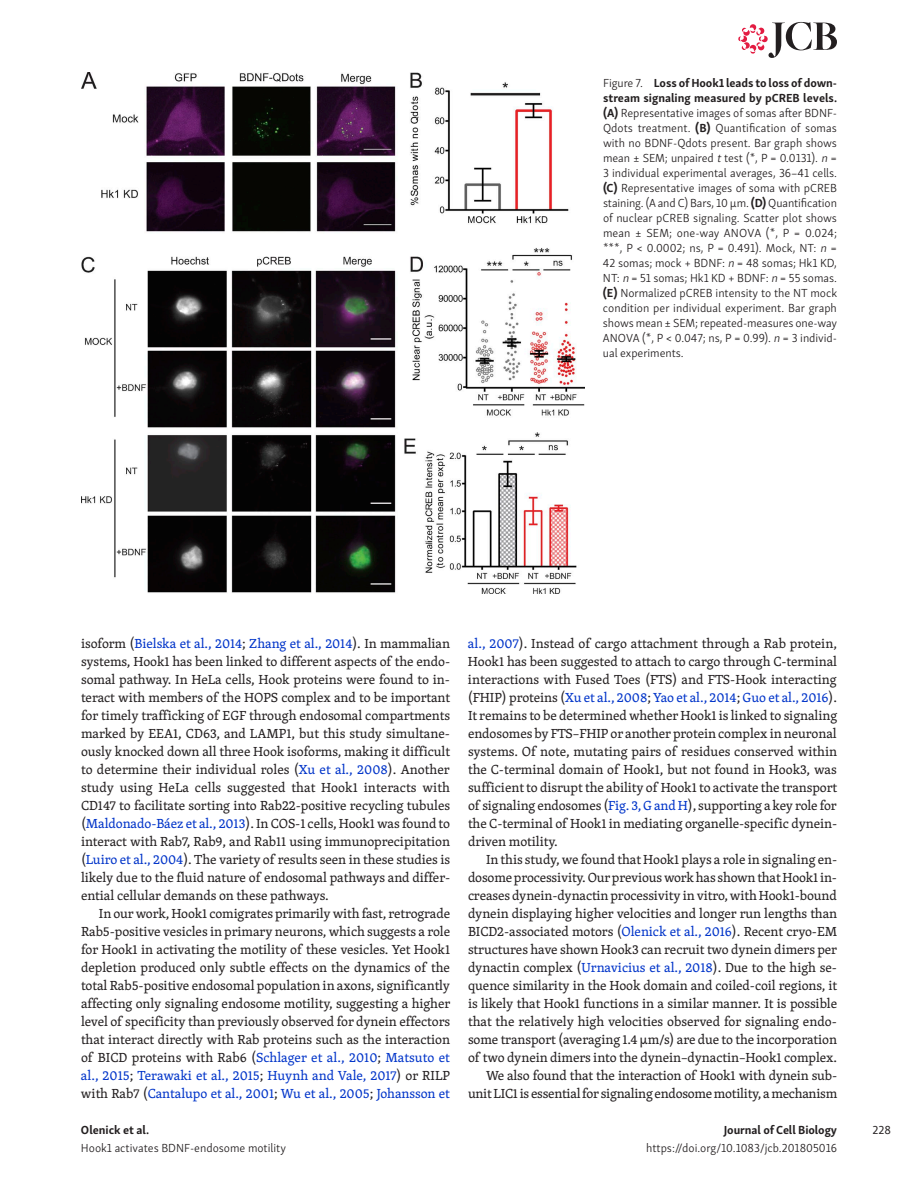
<style>
.page{position:relative;width:918px;height:1188px;background:#fff}
.page>*{position:absolute;margin:0;border:0;box-sizing:border-box;transform-origin:0 0}
.t1{font:13.5px/18px "Skolar PE";letter-spacing:-.005em;color:#231f20;text-align:justify}
.t2{font:300 12px/15px "Skolar Sans PE";color:#231f20;text-align:justify}
.t3{font:700 12px "Skolar Sans PE";letter-spacing:-.005em;color:#231f20}
.t4{font:12px "Skolar Sans PE";color:#231f20}
.s1{font-weight:700}
.s2{font-style:italic}
.s3{color:#0034c9}
</style>
<div class="page">
<svg style="left:738px;top:22px;width:99px;height:36px"></svg>
<img style="left:81px;top:72px;width:504px;height:522px">
<p class="t2" style="left:603px;top:75px;width:236px">Figure 7. <span class="s1">Loss of Hook1 leads to loss of down&shy;stream signaling measured by pCREB levels. (A)</span> Representative images of somas after BDNF-Qdots treatment. <span class="s1">(B)</span> Quantification of somas with no BDNF-Qdots present. Bar graph shows mean ± SEM; unpaired <span class="s2">t</span>test (*, P = 0.0131). <span class="s2">n</span> = 3 individual experimental averages, 36–41 cells. <span class="s1">(C)</span> Representative images of soma with pCREB staining. (A and C) Bars, 10 µm. <span class="s1">(D)</span> Quantification of nuclear pCREB signaling. Scatter plot shows mean ± SEM; one-way ANOVA (*, P = 0.024; ***, P &lt; 0.0002; ns, P = 0.491). Mock, NT: <span class="s2">n</span> = 42 somas; mock + BDNF: <span class="s2">n</span> = 48 somas; Hk1 KD, NT: <span class="s2">n</span> = 51 somas; Hk1 KD + BDNF: <span class="s2">n</span> = 55 somas. <span class="s1">(E)</span> Normalized pCREB intensity to the NT mock condition per individual experiment. Bar graph shows mean ± SEM; repeated-measures one-way ANOVA (*, P &lt; 0.047; ns, P = 0.99). <span class="s2">n</span> = 3 individ&shy;ual experiments.</p>
<p class="t1" style="left:81px;top:634px;width:371px">isoform (<span class="s3">Bielska et al., 2014</span>; <span class="s3">Zhang et al., 2014</span>). In mammalian systems, Hook1 has been linked to different aspects of the endo&shy;somal pathway. In HeLa cells, Hook proteins were found to in&shy;teract with members of the HOPS complex and to be important for timely trafficking of EGF through endosomal compartments marked by EEA1, CD63, and LAMP1, but this study simultane&shy;ously knocked down all three Hook isoforms, making it difficult to determine their individual roles (<span class="s3">Xu et al., 2008</span>). Another study using HeLa cells suggested that Hook1 interacts with CD147 to facilitate sorting into Rab22-positive recycling tubules (<span class="s3">Maldonado-Báez et al., 2013</span>). In COS-1 cells, Hook1 was found to interact with Rab7, Rab9, and Rab11 using immunoprecipitation (<span class="s3">Luiro et al., 2004</span>). The variety of results seen in these studies is likely due to the fluid nature of endosomal pathways and differ&shy;ential cellular demands on these pathways.</p>
<p class="t1" style="left:81px;top:904px;width:371px;text-indent:18px">In our work, Hook1 comigrates primarily with fast, retrograde Rab5-positive vesicles in primary neurons, which suggests a role for Hook1 in activating the motility of these vesicles. Yet Hook1 depletion produced only subtle effects on the dynamics of the total Rab5-positive endosomal population in axons, significantly affecting only signaling endosome motility, suggesting a higher level of specificity than previously observed for dynein effectors that interact directly with Rab proteins such as the interaction of BICD proteins with Rab6 (<span class="s3">Schlager et al., 2010</span>; <span class="s3">Matsuto et al., 2015</span>; <span class="s3">Terawaki et al., 2015</span>; <span class="s3">Huynh and Vale, 2017</span>) or RILP with Rab7 (<span class="s3">Cantalupo et al., 2001</span>; <span class="s3">Wu et al., 2005</span>; <span class="s3">Johansson et</span></p>
<p class="t3" style="left:81px;top:1120px;width:70px">Olenick et al.</p>
<p class="t2" style="left:81px;top:1140px;width:207px">Hook1 activates BDNF-endosome motility</p>
<p class="t1" style="left:468px;top:634px;width:371px"><span class="s3">al., 2007</span>). Instead of cargo attachment through a Rab protein, Hook1 has been suggested to attach to cargo through C-terminal interactions with Fused Toes (FTS) and FTS-Hook interacting (FHIP) proteins (<span class="s3">Xu et al., 2008</span>; <span class="s3">Yao et al., 2014</span>; <span class="s3">Guo et al., 2016</span>).<br>It remains to be determined whether Hook1 is linked to signaling endosomes by FTS–FHIP or another protein complex in neuronal systems. Of note, mutating pairs of residues conserved within the C-terminal domain of Hook1, but not found in Hook3, was sufficient to disrupt the ability of Hook1 to activate the transport of signaling endosomes (<span class="s3">Fig. 3, G and H</span>), supporting a key role for the C-terminal of Hook1 in mediating organelle-specific dynein&shy;driven motility.</p>
<p class="t1" style="left:468px;top:850px;width:371px;text-align:right">In this study, we found that Hook1 plays a role in signaling en&shy;dosome processivity. Our previous work has shown that Hook1 in&shy;creases dynein-dynactin processivity in vitro, with Hook1-bound dynein displaying higher velocities and longer run lengths than BICD2-associated motors (<span class="s3">Olenick et al., 2016</span>). Recent cryo-EM structures have shown Hook3 can recruit two dynein dimers per dynactin complex (<span class="s3">Urnavicius et al., 2018</span>). Due to the high se&shy;quence similarity in the Hook domain and coiled-coil regions, it is likely that Hook1 functions in a similar manner. It is possible that the relatively high velocities observed for signaling endo&shy;some transport (averaging 1.4 µm/s) are due to the incorporation of two dynein dimers into the dynein–dynactin–Hook1 complex.<br>We also found that the interaction of Hook1 with dynein sub&shy;unit LIC1 is essential for signaling endosome motility, a mechanism</p>
<p class="t3" style="left:724px;top:1120px;width:115px">Journal of Cell Biology</p>
<p class="t2" style="left:646px;top:1140px;width:192px">https://doi.org/10.1083/jcb.201805016</p>
<p class="t4" style="left:872px;top:1121px;width:20px">228</p>
</div>
